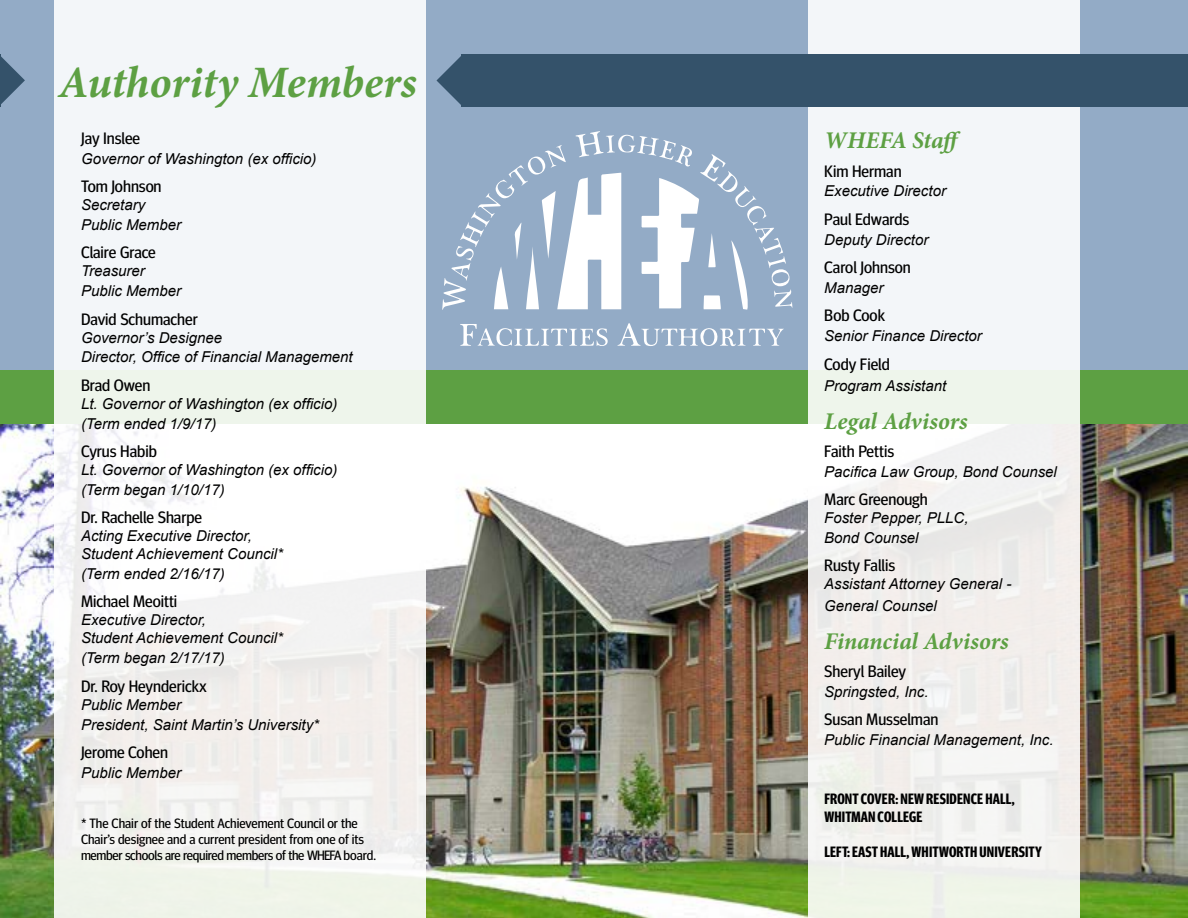
<style>
.page{position:relative;width:1188px;height:918px;background:#93abc6}
.page>*{position:absolute;margin:0;border:0;box-sizing:border-box;transform-origin:0 0}
.t1{font:italic 700 45px "Minion Pro";letter-spacing:-.005em;color:#5da043}
.t2{font:italic 700 24px "Minion Pro";letter-spacing:-.005em;color:#5da043}
.t3{font:16.5px "Meta Headline Pro";color:#000}
.t4{font:italic 15px/19.8px "Arial";color:#000}
.t5{font:700 15px/18px "Meta Headline Pro Comp";letter-spacing:.01em;color:#000}
.t6{font:13.5px/16.2px "Meta Headline Pro";color:#000}
</style>
<div class="page">
<img style="left:1px;top:424px;width:1187px;height:494px">
<div style="left:0;top:371px;width:1188px;height:53px;background:#5da043"></div>
<div style="left:809px;top:0;width:271px;height:918px;background:#f3f5f2"></div>
<hr style="left:0;top:54px;width:1px;height:53px;background:#34526a">
<svg style="left:1px;top:56px;width:24px;height:48px"></svg>
<div style="left:54px;top:0;width:372px;height:918px;background:linear-gradient(to right,#f3f5f5,#f5f6f5)"></div>
<div style="left:462px;top:54px;width:726px;height:53px;background:#34526a"></div>
<svg style="left:436px;top:54px;width:26px;height:53px"></svg>
<svg style="left:460px;top:324px;width:148px;height:22px"></svg>
<svg style="left:442px;top:131px;width:350px;height:179px"></svg>
<svg style="left:617px;top:323px;width:167px;height:23px"></svg>
<h1 class="t1" style="left:58px;top:51px;width:360px">Authority Members</h1>
<p class="t3" style="left:81px;top:126px;width:61px">Jay Inslee</p>
<p class="t4" style="left:81px;top:149px;width:237px">Governor of Washington (ex officio)</p>
<p class="t3" style="left:81px;top:174px;width:82px">Tom Johnson</p>
<p class="t4" style="left:81px;top:195px;width:102px">Secretary<br>Public Member</p>
<p class="t3" style="left:81px;top:240px;width:76px">Claire Grace</p>
<p class="t4" style="left:81px;top:261px;width:102px">Treasurer<br>Public Member</p>
<p class="t3" style="left:81px;top:306px;width:118px">David Schumacher</p>
<p class="t4" style="left:81px;top:328px;width:273px">Governor’s Designee<br>Director, Office of Financial Management</p>
<p class="t3" style="left:81px;top:372px;width:71px">Brad Owen</p>
<p class="t4" style="left:81px;top:394px;width:258px">Lt. Governor of Washington (ex officio) (Term ended 1/9/17)</p>
<p class="t3" style="left:81px;top:439px;width:77px">Cyrus Habib</p>
<p class="t4" style="left:81px;top:460px;width:258px">Lt. Governor of Washington (ex officio) (Term began 1/10/17)</p>
<p class="t3" style="left:81px;top:505px;width:123px">Dr. Rachelle Sharpe</p>
<p class="t4" style="left:81px;top:527px;width:204px;line-height:18px">Acting Executive Director,<br>Student Achievement Council*</p>
<p class="t4" style="left:81px;top:564px;width:145px">(Term ended 2/16/17)</p>
<p class="t3" style="left:81px;top:589px;width:98px">Michael Meoitti</p>
<p class="t4" style="left:81px;top:611px;width:204px;line-height:18px">Executive Director,<br>Student Achievement Council*</p>
<p class="t4" style="left:81px;top:648px;width:145px">(Term began 2/17/17)</p>
<p class="t3" style="left:81px;top:673px;width:127px">Dr. Roy Heynderickx</p>
<p class="t4" style="left:81px;top:695px;width:240px">Public Member<br>President, Saint Martin’s University*</p>
<p class="t3" style="left:81px;top:740px;width:89px">Jerome Cohen</p>
<p class="t4" style="left:81px;top:763px;width:102px">Public Member</p>
<p class="t6" style="left:81px;top:814px;width:297px">* The Chair of the Student Achievement Council or the<br>Chair’s designee and a current president from one of its member schools are required members of the WHEFA board.</p>
<h2 class="t2" style="left:824px;top:123px;width:141px">WHEFA Staff</h2>
<p class="t3" style="left:824px;top:158px;width:79px">Kim Herman</p>
<p class="t4" style="left:824px;top:181px;width:123px">Executive Director</p>
<p class="t3" style="left:824px;top:207px;width:86px">Paul Edwards</p>
<p class="t4" style="left:824px;top:230px;width:106px">Deputy Director</p>
<p class="t3" style="left:824px;top:255px;width:88px">Carol Johnson</p>
<p class="t4" style="left:824px;top:278px;width:61px">Manager</p>
<p class="t3" style="left:824px;top:303px;width:62px">Bob Cook</p>
<p class="t4" style="left:824px;top:326px;width:159px">Senior Finance Director</p>
<p class="t3" style="left:824px;top:351px;width:67px">Cody Field</p>
<p class="t4" style="left:824px;top:376px;width:123px">Program Assistant</p>
<h2 class="t2" style="left:824px;top:404px;width:145px">Legal Advisors</h2>
<p class="t3" style="left:824px;top:439px;width:71px">Faith Pettis</p>
<p class="t4" style="left:824px;top:462px;width:234px">Pacifica Law Group, Bond Counsel</p>
<p class="t3" style="left:824px;top:487px;width:105px">Marc Greenough</p>
<p class="t4" style="left:824px;top:508px;width:146px">Foster Pepper, PLLC,<br>Bond Counsel</p>
<p class="t3" style="left:824px;top:553px;width:72px">Rusty Fallis</p>
<p class="t4" style="left:824px;top:574px;width:189px;line-height:21.6px">Assistant Attorney General -<br>General Counsel</p>
<h2 class="t2" style="left:824px;top:624px;width:186px">Financial Advisors</h2>
<p class="t3" style="left:824px;top:659px;width:83px">Sheryl Bailey</p>
<p class="t4" style="left:824px;top:682px;width:106px">Springsted, Inc.</p>
<p class="t3" style="left:824px;top:707px;width:116px">Susan Musselman</p>
<p class="t4" style="left:824px;top:730px;width:231px">Public Financial Management, Inc.</p>
<p class="t5" style="left:824px;top:789px;width:192px">FRONT COVER: NEW RESIDENCE HALL,<br>WHITMAN COLLEGE</p>
<p class="t5" style="left:824px;top:842px;width:219px">LEFT: EAST HALL, WHITWORTH UNIVERSITY</p>
</div>
